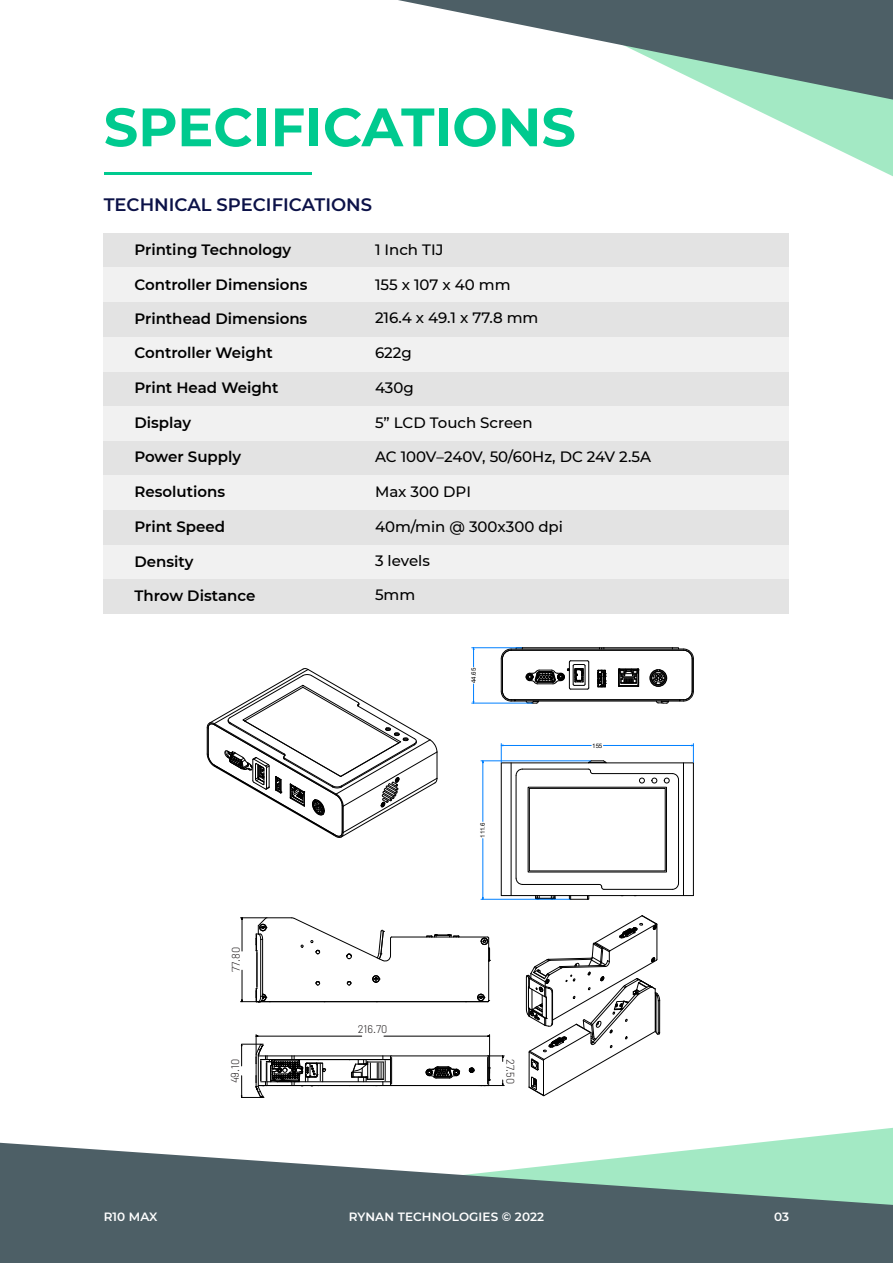
<style>
.page{position:relative;width:893px;height:1263px;background:#fff}
.page>*{position:absolute;margin:0;border:0;box-sizing:border-box;transform-origin:0 0}
.t1{font:700 54px "Montserrat";color:#00ca8f}
.t2{font:600 18px "Montserrat";color:#0c1248}
.t3{font:600 15px "Montserrat";color:#000}
.t4{font:500 15px "Montserrat";color:#000}
.t5{font:600 12px "Montserrat";letter-spacing:.01em;color:#fff}
.t6{font:300 11.1px "Barlow";letter-spacing:-.005em;color:#231f20}
.t7{font:6.15px "Arial";letter-spacing:-.01em;color:#000}
</style>
<div class="page">
<svg style="left:176px;top:100px;width:717px;height:77px"></svg>
<svg style="left:398px;top:0;width:495px;height:100px"></svg>
<hr style="left:104px;top:173px;width:207px;height:2px;background:#00ca8f">
<svg style="left:0;top:1127px;width:893px;height:16px"></svg>
<svg style="left:0;top:1143px;width:893px;height:120px;fill:#4d5f66"></svg>
<div style="left:104px;top:233px;width:685px;height:34px;background:#e3e3e3"></div>
<div style="left:104px;top:371px;width:685px;height:35px;background:#e3e3e3"></div>
<div style="left:104px;top:302px;width:685px;height:35px;background:#e3e3e3"></div>
<div style="left:104px;top:441px;width:685px;height:34px;background:#e3e3e3"></div>
<div style="left:104px;top:545px;width:685px;height:34px;background:#f1f1f1"></div>
<div style="left:104px;top:267px;width:685px;height:35px;background:#f1f1f1"></div>
<div style="left:104px;top:406px;width:685px;height:35px;background:#f1f1f1"></div>
<div style="left:104px;top:510px;width:685px;height:35px;background:#e3e3e3"></div>
<div style="left:104px;top:337px;width:685px;height:34px;background:#f1f1f1"></div>
<div style="left:104px;top:475px;width:685px;height:35px;background:#f1f1f1"></div>
<div style="left:104px;top:579px;width:685px;height:35px;background:#e3e3e3"></div>
<hr style="left:511px;top:649px;width:172px;height:1px;background:#000">
<hr style="left:693px;top:659px;width:1px;height:32px;background:#000">
<hr style="left:692px;top:659px;width:1px;height:32px;background:#000">
<svg style="left:679px;top:690px;width:15px;height:12px"></svg>
<hr style="left:511px;top:699px;width:172px;height:1px;background:#000">
<hr style="left:511px;top:650px;width:172px;height:1px;background:#000">
<svg style="left:672px;top:647px;width:22px;height:12px"></svg>
<hr style="left:604px;top:647px;width:68px;height:1px;background:#000">
<svg style="left:599px;top:647px;width:6px;height:3px"></svg>
<hr style="left:522px;top:647px;width:77px;height:1px;background:#000">
<div style="left:515px;top:699px;width:165px;height:2px;border:1px solid #000"></div>
<svg style="left:650px;top:669px;width:17px;height:18px"></svg>
<svg style="left:597px;top:670px;width:9px;height:18px"></svg>
<svg style="left:501px;top:647px;width:88px;height:57px"></svg>
<svg style="left:656px;top:700px;width:13px;height:4px"></svg>
<svg style="left:618px;top:668px;width:22px;height:19px"></svg>
<hr style="left:501px;top:762px;width:192px;height:1px;background:#000">
<hr style="left:511px;top:763px;width:1px;height:132px;background:#000">
<hr style="left:683px;top:763px;width:1px;height:132px;background:#000">
<hr style="left:693px;top:763px;width:1px;height:132px;background:#000">
<hr style="left:501px;top:763px;width:1px;height:132px;background:#000">
<hr style="left:501px;top:895px;width:192px;height:1px;background:#000">
<svg style="left:652px;top:778px;width:5px;height:5px"></svg>
<svg style="left:639px;top:778px;width:6px;height:5px"></svg>
<div style="left:528px;top:787px;width:139px;height:85px;border:1px solid #000"></div>
<svg style="left:664px;top:773px;width:15px;height:10px"></svg>
<hr style="left:678px;top:780px;width:1px;height:103px;background:#000">
<svg style="left:672px;top:883px;width:7px;height:7px"></svg>
<hr style="left:604px;top:889px;width:68px;height:1px;background:#000">
<svg style="left:599px;top:884px;width:5px;height:6px"></svg>
<hr style="left:522px;top:884px;width:77px;height:1px;background:#000">
<svg style="left:515px;top:877px;width:8px;height:8px"></svg>
<hr style="left:516px;top:775px;width:1px;height:103px;background:#000">
<svg style="left:515px;top:768px;width:8px;height:8px"></svg>
<hr style="left:522px;top:769px;width:66px;height:1px;background:#000">
<hr style="left:593px;top:773px;width:79px;height:1px;background:#000">
<svg style="left:569px;top:895px;width:20px;height:5px"></svg>
<div style="left:529px;top:788px;width:136px;height:83px;border:1px solid #000"></div>
<svg style="left:535px;top:895px;width:21px;height:4px"></svg>
<svg style="left:588px;top:760px;width:19px;height:14px"></svg>
<svg style="left:207px;top:668px;width:231px;height:170px"></svg>
<svg style="left:473px;top:684px;width:1px;height:19px"></svg>
<svg style="left:473px;top:648px;width:1px;height:19px"></svg>
<hr style="left:472px;top:647px;width:50px;height:1px;background:#0080ff">
<hr style="left:472px;top:703px;width:60px;height:1px;background:#0080ff">
<hr style="left:503px;top:745px;width:88px;height:1px;background:#0080ff">
<hr style="left:603px;top:745px;width:89px;height:1px;background:#0080ff">
<svg style="left:691px;top:743px;width:3px;height:19px"></svg>
<svg style="left:501px;top:743px;width:2px;height:19px"></svg>
<hr style="left:483px;top:763px;width:1px;height:58px;background:#0080ff">
<hr style="left:483px;top:839px;width:1px;height:58px;background:#0080ff">
<hr style="left:481px;top:899px;width:89px;height:1px;background:#0080ff">
<hr style="left:481px;top:760px;width:109px;height:1px;background:#0080ff">
<div style="left:197px;top:902px;width:501px;height:234px;background:#fff"></div>
<svg style="left:426px;top:934px;width:33px;height:3px"></svg>
<hr style="left:392px;top:937px;width:96px;height:1px;background:#000">
<hr style="left:258px;top:1001px;width:230px;height:1px;background:#000">
<hr style="left:262px;top:939px;width:1px;height:57px;background:#000">
<hr style="left:260px;top:939px;width:1px;height:57px;background:#000">
<hr style="left:257px;top:951px;width:1px;height:37px;background:#000">
<hr style="left:488px;top:938px;width:1px;height:62px;background:#000">
<svg style="left:477px;top:994px;width:13px;height:8px"></svg>
<svg style="left:372px;top:975px;width:8px;height:7px"></svg>
<svg style="left:347px;top:981px;width:4px;height:4px"></svg>
<svg style="left:316px;top:981px;width:4px;height:4px"></svg>
<svg style="left:481px;top:936px;width:10px;height:26px"></svg>
<hr style="left:392px;top:1085px;width:96px;height:1px;background:#000">
<hr style="left:392px;top:1056px;width:96px;height:1px;background:#000">
<hr style="left:294px;top:1081px;width:89px;height:1px;background:#000">
<hr style="left:294px;top:1085px;width:89px;height:1px;background:#000">
<hr style="left:294px;top:1059px;width:89px;height:1px;background:#000">
<hr style="left:294px;top:1056px;width:89px;height:1px;background:#000">
<svg style="left:349px;top:1056px;width:43px;height:30px"></svg>
<svg style="left:426px;top:1066px;width:34px;height:13px"></svg>
<hr style="left:242px;top:970px;width:1px;height:30px;background:#000">
<svg style="left:240px;top:988px;width:28px;height:14px"></svg>
<svg style="left:240px;top:917px;width:152px;height:44px"></svg>
<hr style="left:258px;top:1036px;width:104px;height:1px;background:#000">
<hr style="left:384px;top:1036px;width:104px;height:1px;background:#000">
<hr style="left:489px;top:1034px;width:1px;height:39px;background:#000">
<svg style="left:469px;top:1056px;width:35px;height:30px"></svg>
<svg style="left:526px;top:915px;width:134px;height:181px"></svg>
<svg style="left:241px;top:1034px;width:85px;height:64px"></svg>
<h1 class="t1" style="left:104px;top:88px;width:474px">SPECIFICATIONS</h1>
<p class="t2" style="left:104px;top:192px;width:270px">TECHNICAL SPECIFICATIONS</p>
<p class="t3" style="left:134px;top:239px;width:158px">Printing Technology</p>
<p class="t4" style="left:375px;top:239px;width:70px">1 Inch TIJ</p>
<p class="t3" style="left:134px;top:274px;width:175px">Controller Dimensions</p>
<p class="t4" style="left:375px;top:274px;width:137px">155 x 107 x 40 mm</p>
<p class="t3" style="left:134px;top:308px;width:174px">Printhead Dimensions</p>
<p class="t4" style="left:375px;top:308px;width:165px">216.4 x 49.1 x 77.8 mm</p>
<p class="t3" style="left:134px;top:342px;width:140px">Controller Weight</p>
<p class="t4" style="left:375px;top:342px;width:38px">622g</p>
<p class="t3" style="left:134px;top:377px;width:145px">Print Head Weight</p>
<p class="t4" style="left:375px;top:377px;width:40px">430g</p>
<p class="t3" style="left:134px;top:412px;width:58px">Display</p>
<p class="t4" style="left:375px;top:412px;width:159px">5” LCD Touch Screen</p>
<p class="t3" style="left:134px;top:446px;width:108px">Power Supply</p>
<p class="t4" style="left:375px;top:446px;width:277px">AC 100V–240V, 50/60Hz, DC 24V 2.5A</p>
<p class="t3" style="left:134px;top:481px;width:92px">Resolutions</p>
<p class="t4" style="left:375px;top:481px;width:97px">Max 300 DPI</p>
<p class="t3" style="left:134px;top:516px;width:92px">Print Speed</p>
<p class="t4" style="left:375px;top:516px;width:189px">40m/min @ 300x300 dpi</p>
<p class="t3" style="left:134px;top:551px;width:60px">Density</p>
<p class="t4" style="left:375px;top:551px;width:56px">3 levels</p>
<p class="t3" style="left:134px;top:585px;width:123px">Throw Distance</p>
<p class="t4" style="left:375px;top:585px;width:42px">5mm</p>
<p class="t7" style="left:469px;top:683px;width:17px;rotate:-90deg">44.65</p>
<p class="t6" style="left:229px;top:972px;width:26px;rotate:-90deg">77.80</p>
<p class="t6" style="left:228px;top:1083px;width:26px;rotate:-90deg">49.10</p>
<p class="t6" style="left:358px;top:1022px;width:31px">216.70</p>
<p class="t7" style="left:479px;top:838px;width:17px;rotate:-90deg">111.6</p>
<p class="t6" style="left:517px;top:1059px;width:27px;rotate:90deg">27.50</p>
<p class="t7" style="left:592px;top:741px;width:12px">155</p>
<p class="t5" style="left:104px;top:1208px;width:55px">R10 MAX</p>
<p class="t5" style="left:349px;top:1208px;width:197px">RYNAN TECHNOLOGIES © 2022</p>
<p class="t5" style="left:774px;top:1208px;width:17px">03</p>
</div>
